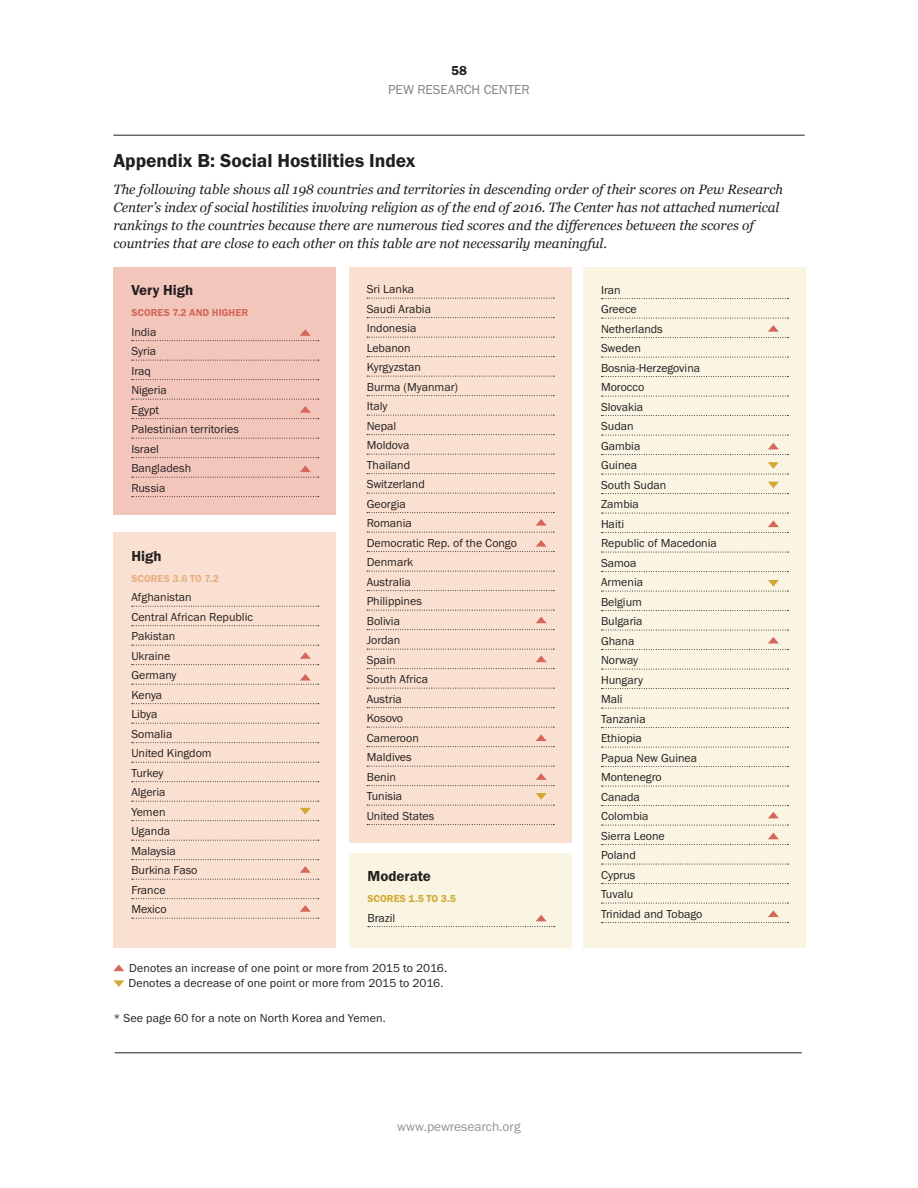
<style>
.page{position:relative;width:918px;height:1188px;background:#fff}
.page>*{position:absolute;margin:0;border:0;box-sizing:border-box;transform-origin:0 0}
.t1{font:19.5px "Franklin Gothic URW Dem";color:#231f20}
.t2{font:15px "Franklin Gothic URW Dem";color:#231f20}
.t3{font:italic 13.5px/18px "Georgia";color:#231f20}
.t4{font:13.5px "Franklin Gothic URW Boo";color:#939598}
.t5{font:13.5px "Franklin Gothic URW Boo";color:#808285}
.t6{font:13.5px "Franklin Gothic URW Dem";color:#231f20}
.t7{font:12px/19.5px "Franklin Gothic URW Boo";color:#231f20}
.t8{font:10.5px "Franklin Gothic URW Dem";color:#d5675a}
.t9{font:10.5px "Franklin Gothic URW Dem";letter-spacing:-.005em;color:#d2a930}
.t10{font:10.5px "Franklin Gothic URW Dem";color:#e5b082}
</style>
<div class="page">
<hr style="left:113px;top:135px;width:692px;height:1px;background:#231f20">
<hr style="left:115px;top:1053px;width:687px;height:1px;background:#231f20">
<svg style="left:113px;top:980px;width:11px;height:7px"></svg>
<svg style="left:113px;top:965px;width:11px;height:6px"></svg>
<div style="left:583px;top:268px;width:223px;height:680px;background:#faf4e3"></div>
<svg style="left:601px;top:298px;width:187px;height:1px"></svg>
<svg style="left:601px;top:318px;width:187px;height:1px"></svg>
<svg style="left:601px;top:357px;width:187px;height:1px"></svg>
<svg style="left:601px;top:376px;width:187px;height:1px"></svg>
<svg style="left:601px;top:396px;width:187px;height:1px"></svg>
<svg style="left:601px;top:415px;width:187px;height:1px"></svg>
<svg style="left:601px;top:435px;width:187px;height:1px"></svg>
<svg style="left:601px;top:513px;width:187px;height:1px"></svg>
<svg style="left:601px;top:552px;width:187px;height:1px"></svg>
<svg style="left:601px;top:571px;width:187px;height:1px"></svg>
<svg style="left:601px;top:610px;width:187px;height:1px"></svg>
<svg style="left:601px;top:630px;width:187px;height:1px"></svg>
<svg style="left:601px;top:669px;width:187px;height:1px"></svg>
<svg style="left:601px;top:688px;width:187px;height:1px"></svg>
<svg style="left:601px;top:708px;width:187px;height:1px"></svg>
<svg style="left:601px;top:727px;width:187px;height:1px"></svg>
<svg style="left:601px;top:747px;width:187px;height:1px"></svg>
<svg style="left:601px;top:766px;width:187px;height:1px"></svg>
<svg style="left:601px;top:786px;width:187px;height:1px"></svg>
<svg style="left:601px;top:805px;width:187px;height:1px"></svg>
<svg style="left:601px;top:825px;width:187px;height:1px"></svg>
<svg style="left:601px;top:864px;width:187px;height:1px"></svg>
<svg style="left:601px;top:883px;width:187px;height:1px"></svg>
<svg style="left:601px;top:903px;width:187px;height:1px"></svg>
<div style="left:349px;top:853px;width:223px;height:95px;background:#faf4e3"></div>
<div style="left:113px;top:533px;width:223px;height:415px;background:#fae0d0"></div>
<svg style="left:132px;top:606px;width:187px;height:1px"></svg>
<svg style="left:132px;top:625px;width:187px;height:1px"></svg>
<svg style="left:132px;top:645px;width:187px;height:1px"></svg>
<svg style="left:132px;top:703px;width:187px;height:1px"></svg>
<svg style="left:132px;top:723px;width:187px;height:1px"></svg>
<svg style="left:132px;top:742px;width:187px;height:1px"></svg>
<svg style="left:132px;top:762px;width:187px;height:1px"></svg>
<svg style="left:132px;top:781px;width:187px;height:1px"></svg>
<svg style="left:132px;top:801px;width:187px;height:1px"></svg>
<svg style="left:132px;top:820px;width:187px;height:1px"></svg>
<svg style="left:132px;top:840px;width:187px;height:1px"></svg>
<svg style="left:132px;top:859px;width:187px;height:1px"></svg>
<svg style="left:132px;top:879px;width:187px;height:1px"></svg>
<svg style="left:132px;top:898px;width:187px;height:1px"></svg>
<svg style="left:132px;top:918px;width:187px;height:1px"></svg>
<div style="left:113px;top:267px;width:223px;height:248px;background:#f3c6bc"></div>
<svg style="left:132px;top:360px;width:187px;height:1px"></svg>
<svg style="left:132px;top:379px;width:187px;height:1px"></svg>
<svg style="left:132px;top:399px;width:187px;height:1px"></svg>
<svg style="left:132px;top:438px;width:187px;height:1px"></svg>
<svg style="left:132px;top:457px;width:187px;height:1px"></svg>
<svg style="left:132px;top:496px;width:187px;height:1px"></svg>
<div style="left:349px;top:267px;width:223px;height:575px;background:#fae0d0"></div>
<svg style="left:367px;top:298px;width:187px;height:1px"></svg>
<svg style="left:367px;top:317px;width:187px;height:1px"></svg>
<svg style="left:367px;top:337px;width:187px;height:1px"></svg>
<svg style="left:367px;top:356px;width:187px;height:1px"></svg>
<svg style="left:367px;top:376px;width:187px;height:1px"></svg>
<svg style="left:367px;top:395px;width:187px;height:1px"></svg>
<svg style="left:367px;top:415px;width:187px;height:1px"></svg>
<svg style="left:367px;top:434px;width:187px;height:1px"></svg>
<svg style="left:367px;top:454px;width:187px;height:1px"></svg>
<svg style="left:367px;top:473px;width:187px;height:1px"></svg>
<svg style="left:367px;top:493px;width:187px;height:1px"></svg>
<svg style="left:367px;top:512px;width:187px;height:1px"></svg>
<svg style="left:367px;top:532px;width:187px;height:1px"></svg>
<svg style="left:367px;top:571px;width:187px;height:1px"></svg>
<svg style="left:367px;top:590px;width:187px;height:1px"></svg>
<svg style="left:367px;top:610px;width:187px;height:1px"></svg>
<svg style="left:367px;top:629px;width:187px;height:1px"></svg>
<svg style="left:367px;top:649px;width:187px;height:1px"></svg>
<svg style="left:367px;top:668px;width:187px;height:1px"></svg>
<svg style="left:367px;top:688px;width:187px;height:1px"></svg>
<svg style="left:367px;top:707px;width:187px;height:1px"></svg>
<svg style="left:367px;top:727px;width:187px;height:1px"></svg>
<svg style="left:367px;top:766px;width:187px;height:1px"></svg>
<svg style="left:367px;top:824px;width:187px;height:1px"></svg>
<svg style="left:601px;top:482px;width:187px;height:12px"></svg>
<svg style="left:601px;top:580px;width:187px;height:12px"></svg>
<svg style="left:601px;top:462px;width:187px;height:13px"></svg>
<svg style="left:367px;top:793px;width:187px;height:13px"></svg>
<svg style="left:300px;top:808px;width:11px;height:6px"></svg>
<svg style="left:132px;top:329px;width:187px;height:12px"></svg>
<svg style="left:601px;top:325px;width:187px;height:13px"></svg>
<svg style="left:601px;top:443px;width:187px;height:12px"></svg>
<svg style="left:601px;top:520px;width:187px;height:13px"></svg>
<svg style="left:601px;top:637px;width:187px;height:13px"></svg>
<svg style="left:768px;top:812px;width:11px;height:6px"></svg>
<svg style="left:601px;top:833px;width:187px;height:12px"></svg>
<svg style="left:601px;top:910px;width:187px;height:13px"></svg>
<svg style="left:536px;top:656px;width:11px;height:6px"></svg>
<svg style="left:367px;top:734px;width:187px;height:13px"></svg>
<svg style="left:367px;top:773px;width:187px;height:13px"></svg>
<svg style="left:368px;top:915px;width:187px;height:12px"></svg>
<svg style="left:536px;top:617px;width:11px;height:6px"></svg>
<svg style="left:367px;top:540px;width:187px;height:12px"></svg>
<svg style="left:536px;top:519px;width:11px;height:7px"></svg>
<svg style="left:132px;top:652px;width:187px;height:13px"></svg>
<svg style="left:300px;top:905px;width:11px;height:7px"></svg>
<svg style="left:300px;top:866px;width:11px;height:7px"></svg>
<svg style="left:132px;top:674px;width:187px;height:11px"></svg>
<svg style="left:132px;top:406px;width:187px;height:13px"></svg>
<svg style="left:132px;top:465px;width:187px;height:13px"></svg>
<p class="t6" style="left:451px;top:62px;width:17px">58</p>
<p class="t5" style="left:388px;top:81px;width:143px">PEW RESEARCH CENTER</p>
<h1 class="t1" style="left:113px;top:149px;width:304px">Appendix B: Social Hostilities Index</h1>
<p class="t3" style="left:113px;top:180px;width:671px">The following table shows all 198 countries and territories in descending order of their scores on Pew Research Center’s index of social hostilities involving religion as of the end of 2016. The Center has not attached numerical rankings to the countries because there are numerous tied scores and the differences between the scores of countries that are close to each other on this table are not necessarily meaningful.</p>
<p class="t2" style="left:131px;top:281px;width:64px">Very High</p>
<p class="t8" style="left:131px;top:306px;width:118px">SCORES 7.2 AND HIGHER</p>
<p class="t7" style="left:131px;top:322px;width:109px">India<br>Syria<br>Iraq<br>Nigeria<br>Egypt<br>Palestinian territories<br>Israel<br>Bangladesh<br>Russia</p>
<p class="t2" style="left:131px;top:547px;width:32px">High</p>
<p class="t10" style="left:131px;top:572px;width:89px">SCORES 3.6 TO 7.2</p>
<p class="t7" style="left:131px;top:587px;width:123px">Afghanistan<br>Central African Republic<br>Pakistan<br>Ukraine<br>Germany<br>Kenya<br>Libya<br>Somalia<br>United Kingdom<br>Turkey<br>Algeria<br>Yemen<br>Uganda<br>Malaysia<br>Burkina Faso<br>France<br>Mexico</p>
<p class="t7" style="left:367px;top:279px;width:152px">Sri Lanka<br>Saudi Arabia<br>Indonesia<br>Lebanon<br>Kyrgyzstan<br>Burma (Myanmar)<br>Italy<br>Nepal<br>Moldova<br>Thailand<br>Switzerland<br>Georgia<br>Romania<br>Democratic Rep. of the Congo<br>Denmark<br>Australia<br>Philippines<br>Bolivia<br>Jordan<br>Spain<br>South Africa<br>Austria<br>Kosovo<br>Cameroon<br>Maldives<br>Benin<br>Tunisia<br>United States</p>
<p class="t2" style="left:367px;top:867px;width:65px">Moderate</p>
<p class="t9" style="left:367px;top:892px;width:90px">SCORES 1.5 TO 3.5</p>
<p class="t7" style="left:367px;top:908px;width:29px">Brazil</p>
<p class="t7" style="left:128px;top:960px;width:320px;line-height:15px">Denotes an increase of one point or more from 2015 to 2016.<br>Denotes a decrease of one point or more from 2015 to 2016.</p>
<p class="t7" style="left:113px;top:1008px;width:274px">* See page 60 for a note on North Korea and Yemen.</p>
<p class="t4" style="left:397px;top:1119px;width:125px">www.pewresearch.org</p>
<p class="t7" style="left:601px;top:280px;width:117px">Iran<br>Greece<br>Netherlands<br>Sweden<br>Bosnia-Herzegovina<br>Morocco<br>Slovakia<br>Sudan<br>Gambia<br>Guinea<br>South Sudan<br>Zambia<br>Haiti<br>Republic of Macedonia<br>Samoa<br>Armenia<br>Belgium<br>Bulgaria<br>Ghana<br>Norway<br>Hungary<br>Mali<br>Tanzania<br>Ethiopia<br>Papua New Guinea<br>Montenegro<br>Canada<br>Colombia<br>Sierra Leone<br>Poland<br>Cyprus<br>Tuvalu<br>Trinidad and Tobago</p>
</div>
